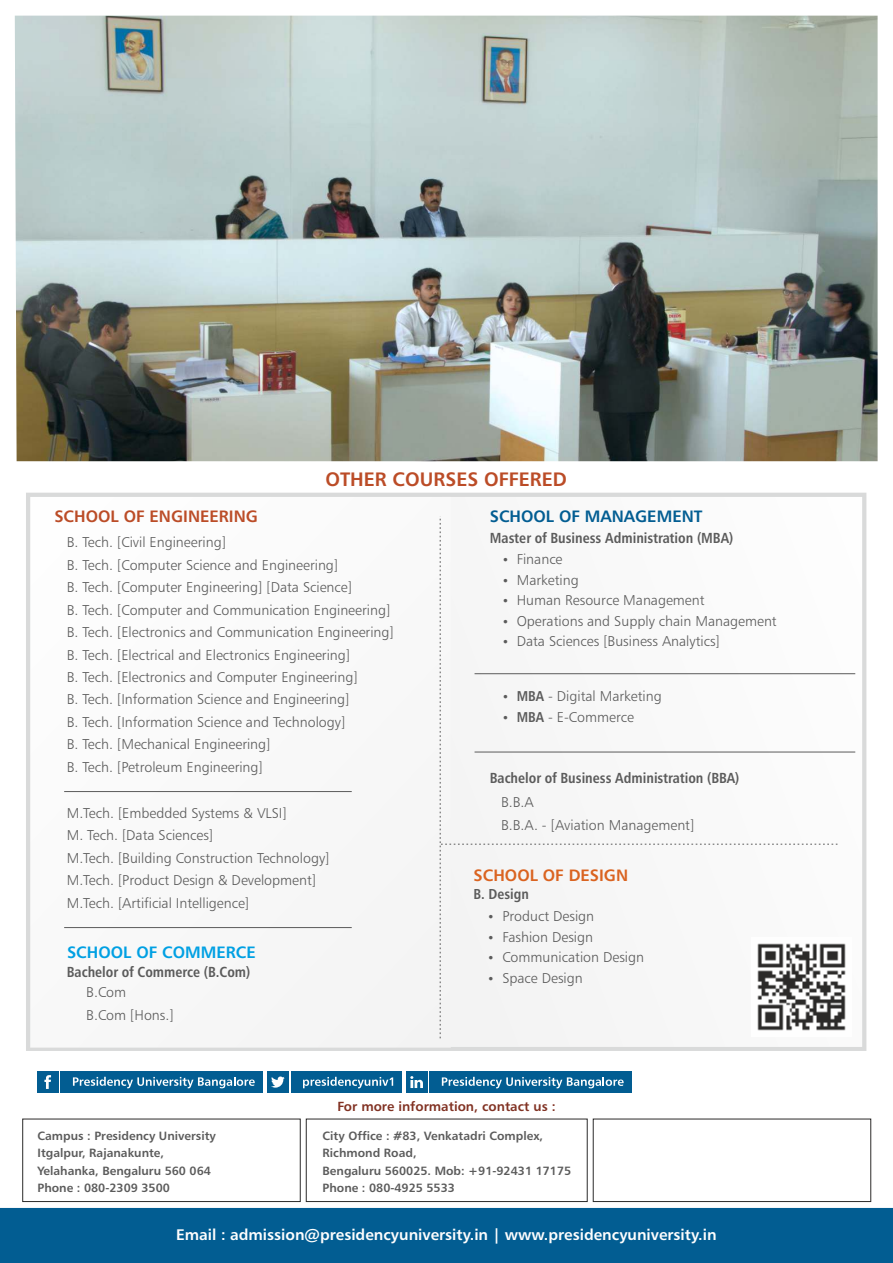
<style>
.page{position:relative;width:893px;height:1263px;background:#fff}
.page>*{position:absolute;margin:0;border:0;box-sizing:border-box;transform-origin:0 0}
.t1{font:19.5px "Humanist 777 BT Bold B";color:#bb4c27}
.t2{font:16.5px "Humanist 777 BT Bold B";color:#bb4c27}
.t3{font:16.5px "Humanist 777 BT Bold B";color:#025d92}
.t4{font:16.5px "Humanist 777 BT Bold B";color:#00a0e3}
.t5{font:16.5px "Humanist 777 BT Bold B";color:#da6320}
.t6{font:15.45px "Humanist 777 BT Bold B";color:#fefefe}
.t7{font:14.55px "Humanist 777 BT Bold Condensed B";color:#5b5b5b}
.t8{font:14.4px "Humanist 777 BT Bold Condensed B";color:#5b5b5b}
.t9{font:14.25px/22.5px "Humanist 777 BT Light B";color:#5b5b5b}
.t10{font:13.2px "Humanist 777 BT Bold B";color:#813223}
.t11{font:12px/17.5px "Humanist 777 BT Bold B";color:#5b5b5b}
.s1{font-family:"Humanist 777 BT Bold Condensed B"}
</style>
<div class="page">
<img style="left:15px;top:16px;width:862px;height:445px">
<div style="left:61px;top:1071px;width:202px;height:21px;background:#025d92"></div>
<div style="left:37px;top:1071px;width:21px;height:21px;background:#025d92"></div>
<svg style="left:44px;top:1075px;width:7px;height:14px"></svg>
<svg style="left:73px;top:1077px;width:182px;height:11px"></svg>
<div style="left:430px;top:1071px;width:202px;height:22px;background:#025d92"></div>
<div style="left:406px;top:1071px;width:21px;height:21px;background:#025d92"></div>
<svg style="left:442px;top:1077px;width:182px;height:11px"></svg>
<svg style="left:410px;top:1076px;width:13px;height:12px"></svg>
<div style="left:291px;top:1071px;width:111px;height:22px;background:#025d92"></div>
<div style="left:267px;top:1071px;width:21px;height:21px;background:#025d92"></div>
<svg style="left:303px;top:1077px;width:90px;height:11px"></svg>
<svg style="left:271px;top:1076px;width:14px;height:12px"></svg>
<div style="left:306px;top:1118px;width:282px;height:84px;border:1px solid #2b2a29"></div>
<div style="left:22px;top:1118px;width:279px;height:84px;border:1px solid #2b2a29"></div>
<div style="left:593px;top:1118px;width:278px;height:84px;border:1px solid #2b2a29"></div>
<div style="left:0;top:1208px;width:893px;height:55px;background:#025d92"></div>
<div style="left:26px;top:493px;width:840px;height:558px;background:#d9dada"></div>
<svg style="left:451px;top:497px;width:411px;height:550px"></svg>
<svg style="left:30px;top:497px;width:421px;height:550px"></svg>
<img style="left:838px;top:937px;width:13px;height:100px">
<hr style="left:64px;top:791px;width:288px;height:1px;background:#5b5b5b">
<hr style="left:64px;top:927px;width:288px;height:1px;background:#5b5b5b">
<hr style="left:475px;top:752px;width:380px;height:1px;background:#5b5b5b">
<hr style="left:475px;top:673px;width:380px;height:1px;background:#5b5b5b">
<svg style="left:440px;top:516px;width:398px;height:522px"></svg>
<h1 class="t1" style="left:325px;top:472px;width:243px">OTHER COURSES OFFERED</h1>
<p class="t2" style="left:54px;top:509px;width:205px">SCHOOL OF ENGINEERING</p>
<p class="t9" style="left:67px;top:532px;width:329px">B. Tech. [Civil Engineering]<br>B. Tech. [Computer Science and Engineering]<br>B. Tech. [Computer Engineering] [Data Science]<br>B. Tech. [Computer and Communication Engineering] B. Tech. [Electronics and Communication Engineering] B. Tech. [Electrical and Electronics Engineering]<br>B. Tech. [Electronics and Computer Engineering]<br>B. Tech. [Information Science and Engineering]<br>B. Tech. [Information Science and Technology]<br>B. Tech. [Mechanical Engineering]<br>B. Tech. [Petroleum Engineering]</p>
<p class="t9" style="left:67px;top:803px;width:264px">M.Tech. [Embedded Systems &amp; VLSI]<br>M. Tech. [Data Sciences]<br>M.Tech. [Building Construction Technology] M.Tech. [Product Design &amp; Development] M.Tech. [Artificial Intelligence]</p>
<p class="t4" style="left:67px;top:945px;width:190px">SCHOOL OF COMMERCE</p>
<p class="t9" style="left:86px;top:982px;width:89px">B.Com<br>B.Com [Hons.]</p>
<p class="t7" style="left:67px;top:965px;width:185px">Bachelor of Commerce (B.Com)</p>
<p class="t3" style="left:490px;top:509px;width:214px">SCHOOL OF MANAGEMENT</p>
<p class="t7" style="left:490px;top:532px;width:245px">Master of Business Administration (MBA)</p>
<p class="t9" style="left:517px;top:550px;width:262px;line-height:20.5px">Finance<br>Marketing<br>Human Resource Management<br>Operations and Supply chain Management<br>Data Sciences [Business Analytics]</p>
<p class="t9" style="left:517px;top:687px;width:147px;line-height:20.7px"><span class="s1">MBA</span> - Digital Marketing<br><span class="s1">MBA</span> - E-Commerce</p>
<p class="t7" style="left:490px;top:772px;width:251px">Bachelor of Business Administration (BBA)</p>
<p class="t9" style="left:501px;top:792px;width:195px">B.B.A<br>B.B.A. - [Aviation Management]</p>
<p class="t5" style="left:474px;top:868px;width:156px">SCHOOL OF DESIGN</p>
<p class="t9" style="left:502px;top:907px;width:143px;line-height:20.5px">Product Design<br>Fashion Design<br>Communication Design<br>Space Design</p>
<p class="t8" style="left:473px;top:888px;width:57px">B. Design</p>
<p class="t10" style="left:337px;top:1100px;width:220px">For more information, contact us :</p>
<p class="t11" style="left:38px;top:1128px;width:180px">Campus : Presidency University<br>Itgalpur, Rajanakunte,<br>Yelahanka, Bengaluru 560 064<br>Phone : 080-2309 3500</p>
<p class="t11" style="left:323px;top:1128px;width:250px">City Office : #83, Venkatadri Complex,<br>Richmond Road,<br>Bengaluru 560025. Mob: +91-92431 17175<br>Phone : 080-4925 5533</p>
<p class="t6" style="left:176px;top:1228px;width:542px">Email : admission@presidencyuniversity.in | www.presidencyuniversity.in</p>
</div>
